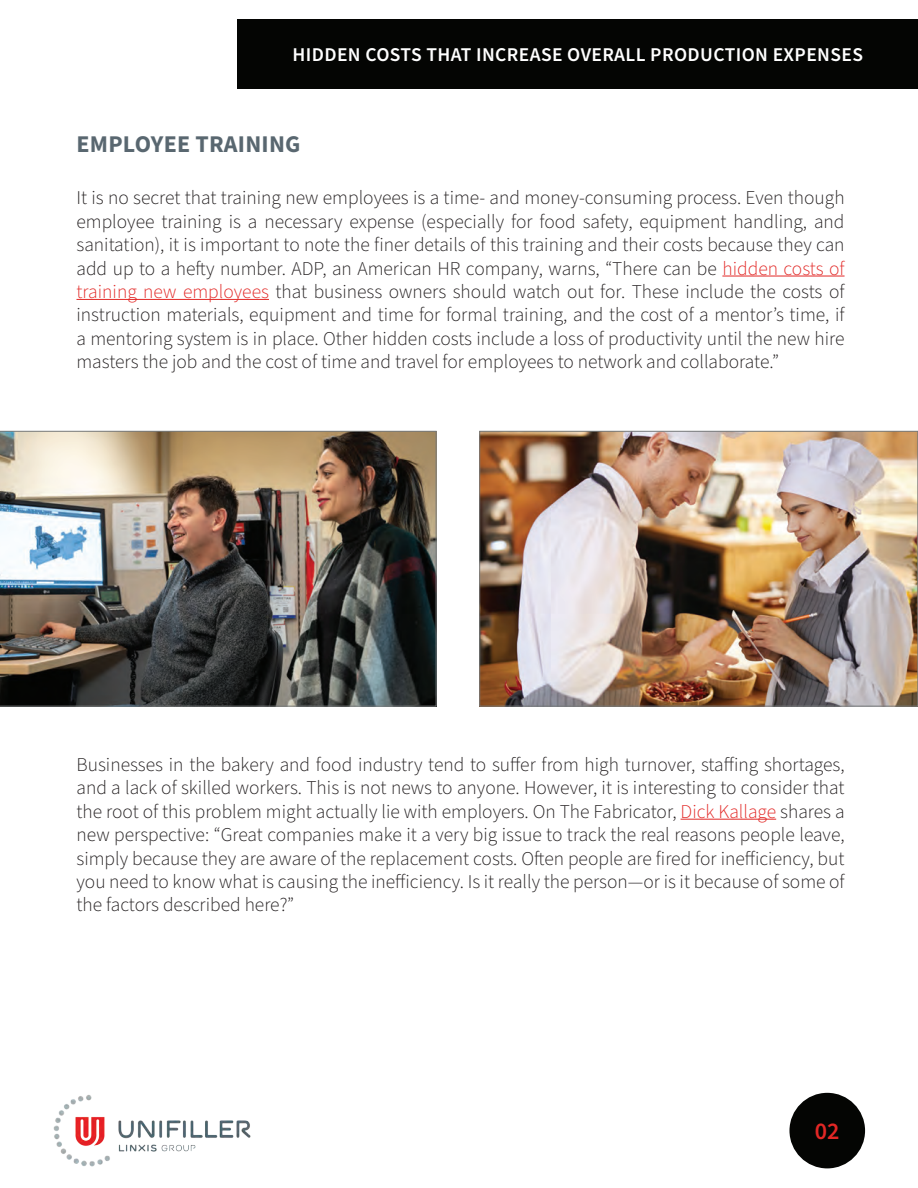
<style>
.page{position:relative;width:918px;height:1188px;background:#fff}
.page>*{position:absolute;margin:0;border:0;box-sizing:border-box;transform-origin:0 0}
.t1{font:700 24px "Source Sans Pro";letter-spacing:.01em;color:#596770}
.t2{font:600 24px "Source Sans Pro";color:#e22725}
.t3{font:300 19.5px/23.4px "Source Sans Pro";color:#231f20;text-align:justify}
.t4{font:600 19.5px "Source Sans Pro";letter-spacing:.02em;color:#fff}
.s1{color:#e22725}
</style>
<div class="page">
<img style="left:0;top:431px;width:436px;height:275px">
<img style="left:482px;top:433px;width:434px;height:271px">
<div style="left:480px;top:431px;width:438px;height:275px;border:1px solid #76797a"></div>
<div style="left:789px;top:1093px;width:76px;height:75px;background:#040503;border-radius:50%"></div>
<img style="left:53px;top:1095px;width:198px;height:72px">
<hr style="left:722px;top:276px;width:123px;height:1px;background:#e22725">
<hr style="left:76px;top:299px;width:193px;height:1px;background:#e22725">
<hr style="left:681px;top:819px;width:95px;height:1px;background:#e22725">
<div style="left:238px;top:19px;width:680px;height:70px;background:#040503"></div>
<p class="t4" style="left:293px;top:41px;width:572px">HIDDEN COSTS THAT INCREASE OVERALL PRODUCTION EXPENSES</p>
<p class="t1" style="left:77px;top:128px;width:226px">EMPLOYEE TRAINING</p>
<p class="t3" style="left:76px;top:187px;width:770px">It is no secret that training new employees is a time- and money-consuming process. Even though employee training is a necessary expense (especially for food safety, equipment handling, and sanitation), it is important to note the finer details of this training and their costs because they can add up to a hefty number. ADP, an American HR company, warns, “There can be <span class="s1">hidden costs of training new employees</span> that business owners should watch out for. These include the costs of instruction materials, equipment and time for formal training, and the cost of a mentor’s time, if a mentoring system is in place. Other hidden costs include a loss of productivity until the new hire masters the job and the cost of time and travel for employees to network and collaborate.”</p>
<p class="t3" style="left:76px;top:753px;width:770px">Businesses in the bakery and food industry tend to suffer from high turnover, staffing shortages, and a lack of skilled workers. This is not news to anyone. However, it is interesting to consider that the root of this problem might actually lie with employers. On The Fabricator, <span class="s1">Dick Kallage</span> shares a new perspective: “Great companies make it a very big issue to track the real reasons people leave, simply because they are aware of the replacement costs. Often people are fired for inefficiency, but you need to know what is causing the inefficiency. Is it really the person—or is it because of some of the factors described here?”</p>
<p class="t2" style="left:815px;top:1115px;width:26px">02</p>
</div>
